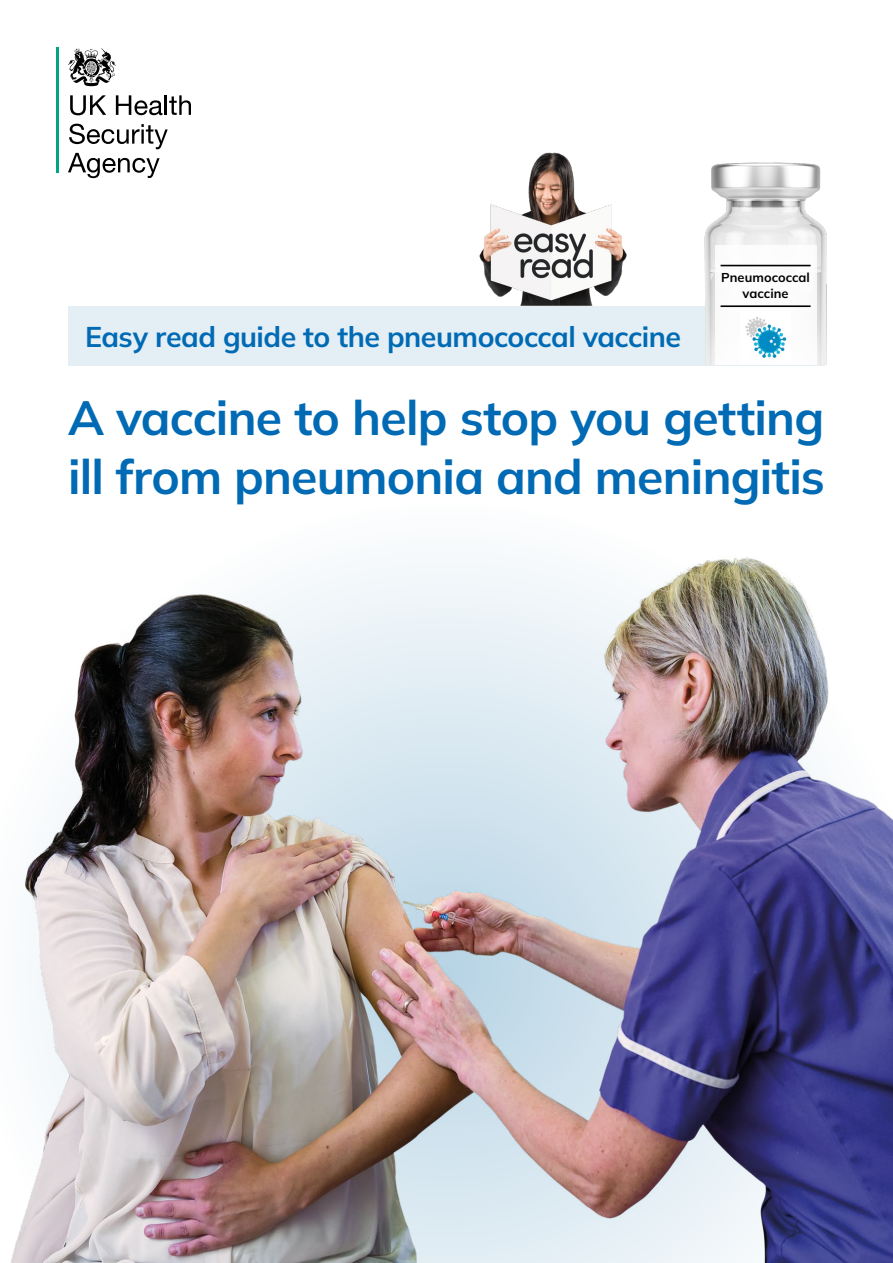
<style>
.page{position:relative;width:893px;height:1263px;background:#fff}
.page>*{position:absolute;margin:0;border:0;box-sizing:border-box;transform-origin:0 0}
.t1{font:700 48px/58.5px "Mulish";letter-spacing:-.015em;color:#006ab4}
.t2{font:700 28.5px "Mulish";letter-spacing:-.02em;color:#006ab4}
.t3{font:700 12.9px/15.1px "Mulish";letter-spacing:.005em;color:#000;text-align:center}
</style>
<div class="page">
<img style="left:479px;top:152px;width:148px;height:154px">
<div style="left:68px;top:306px;width:757px;height:60px;background:#e3eef5"></div>
<hr style="left:56px;top:47px;width:3px;height:126px;background:#00a385">
<svg style="left:68px;top:48px;width:48px;height:38px"></svg>
<svg style="left:70px;top:95px;width:36px;height:20px"></svg>
<svg style="left:116px;top:95px;width:46px;height:20px"></svg>
<hr style="left:165px;top:95px;width:2px;height:20px;background:#000">
<svg style="left:169px;top:95px;width:22px;height:20px"></svg>
<svg style="left:68px;top:124px;width:100px;height:54px"></svg>
<img style="left:10px;top:557px;width:883px;height:706px">
<img style="left:704px;top:162px;width:123px;height:203px">
<div style="left:715px;top:245px;width:101px;height:120px;background:#fff"></div>
<hr style="left:721px;top:265px;width:90px;height:1px;background:#000">
<hr style="left:721px;top:305px;width:90px;height:2px;background:#000">
<img style="left:745px;top:317px;width:42px;height:42px">
<p class="t2" style="left:85px;top:318px;width:598px">Easy read guide to the pneumococcal vaccine</p>
<p class="t3" style="left:721px;top:270px;width:90px">Pneumococcal vaccine</p>
<p class="t1" style="left:68px;top:387px;width:758px">A vaccine to help stop you getting ill from pneumonia and meningitis</p>
</div>
